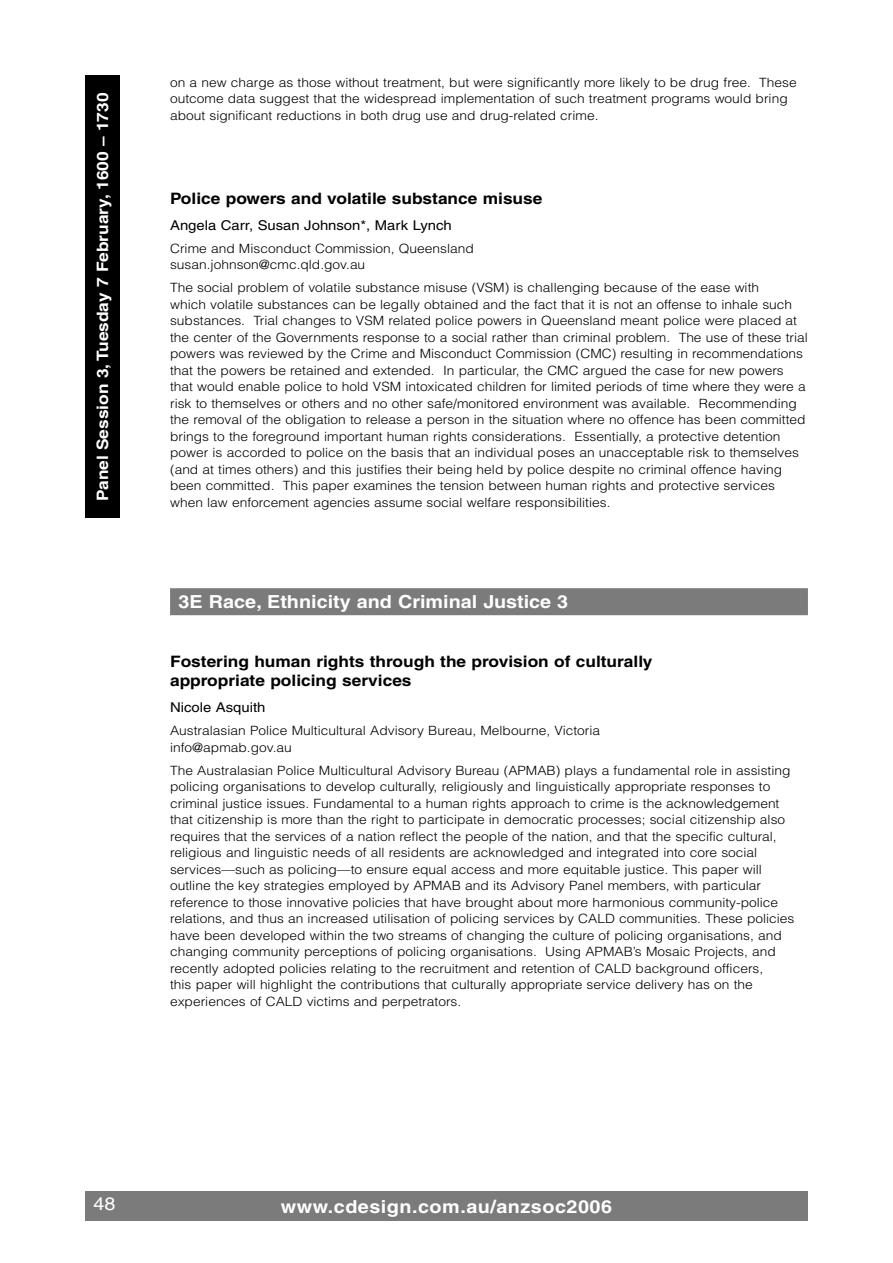
<style>
.page{position:relative;width:893px;height:1263px;background:#fff}
.page>*{position:absolute;margin:0;border:0;box-sizing:border-box;transform-origin:0 0}
.t1{font:700 18px "Helvetica";color:#fff;scale:1.1 1}
.t2{font:700 18px "Helvetica";letter-spacing:.025em;color:#fff;scale:1.1 1}
.t3{font:18px "Helvetica";color:#fff;scale:1.1 1}
.t4{font:700 15.75px/19.5px "Helvetica";color:#000;scale:1.1 1}
.t5{font:700 15.75px "Helvetica";color:#fff;scale:1.1 1}
.t6{font:13.5px "Helvetica";color:#000;scale:1.1 1}
.t7{font:300 12.75px/16.5px "Helvetica";color:#000;scale:1.08 1}
</style>
<div class="page">
<div style="left:85px;top:1191px;width:723px;height:29px;background:#7b7b7b"></div>
<div style="left:170px;top:588px;width:638px;height:27px;background:#7b7b7b"></div>
<div style="left:85px;top:76px;width:34px;height:442px;background:#000"></div>
<p class="t5" style="left:93px;top:501px;width:373px;rotate:-90deg">Panel Session 3, Tuesday 7 February, 1600 – 1730</p>
<p class="t7" style="left:170px;top:73px;width:582px">on a new charge as those without treatment, but were significantly more likely to be drug free. These outcome data suggest that the widespread implementation of such treatment programs would bring about significant reductions in both drug use and drug-related crime.</p>
<p class="t4" style="left:170px;top:188px;width:340px">Police powers and volatile substance misuse</p>
<p class="t6" style="left:170px;top:217px;width:258px">Angela Carr, Susan Johnson*, Mark Lynch</p>
<p class="t7" style="left:170px;top:240px;width:283px">Crime and Misconduct Commission, Queensland susan.johnson@cmc.qld.gov.au</p>
<p class="t7" style="left:170px;top:279px;width:592px">The social problem of volatile substance misuse (VSM) is challenging because of the ease with<br>which volatile substances can be legally obtained and the fact that it is not an offense to inhale such substances. Trial changes to VSM related police powers in Queensland meant police were placed at the center of the Governments response to a social rather than criminal problem. The use of these trial powers was reviewed by the Crime and Misconduct Commission (CMC) resulting in recommendations that the powers be retained and extended. In particular, the CMC argued the case for new powers that would enable police to hold VSM intoxicated children for limited periods of time where they were a risk to themselves or others and no other safe/monitored environment was available. Recommending the removal of the obligation to release a person in the situation where no offence has been committed brings to the foreground important human rights considerations. Essentially, a protective detention power is accorded to police on the basis that an individual poses an unacceptable risk to themselves (and at times others) and this justifies their being held by police despite no criminal offence having been committed. This paper examines the tension between human rights and protective services when law enforcement agencies assume social welfare responsibilities.</p>
<h1 class="t1" style="left:179px;top:590px;width:356px">3E Race, Ethnicity and Criminal Justice 3</h1>
<p class="t4" style="left:170px;top:651px;width:440px">Fostering human rights through the provision of culturally appropriate policing services</p>
<p class="t6" style="left:170px;top:700px;width:88px">Nicole Asquith</p>
<p class="t7" style="left:170px;top:722px;width:400px">Australasian Police Multicultural Advisory Bureau, Melbourne, Victoria info@apmab.gov.au</p>
<p class="t7" style="left:170px;top:761px;width:580px">The Australasian Police Multicultural Advisory Bureau (APMAB) plays a fundamental role in assisting policing organisations to develop culturally, religiously and linguistically appropriate responses to criminal justice issues. Fundamental to a human rights approach to crime is the acknowledgement that citizenship is more than the right to participate in democratic processes; social citizenship also requires that the services of a nation reflect the people of the nation, and that the specific cultural, religious and linguistic needs of all residents are acknowledged and integrated into core social services—such as policing—to ensure equal access and more equitable justice. This paper will outline the key strategies employed by APMAB and its Advisory Panel members, with particular reference to those innovative policies that have brought about more harmonious community-police relations, and thus an increased utilisation of policing services by CALD communities. These policies have been developed within the two streams of changing the culture of policing organisations, and changing community perceptions of policing organisations. Using APMAB’s Mosaic Projects, and recently adopted policies relating to the recruitment and retention of CALD background officers,<br>this paper will highlight the contributions that culturally appropriate service delivery has on the experiences of CALD victims and perpetrators.</p>
<h1 class="t3" style="left:94px;top:1193px;width:22px">48</h1>
<h1 class="t2" style="left:281px;top:1195px;width:302px">www.cdesign.com.au/anzsoc2006</h1>
</div>
